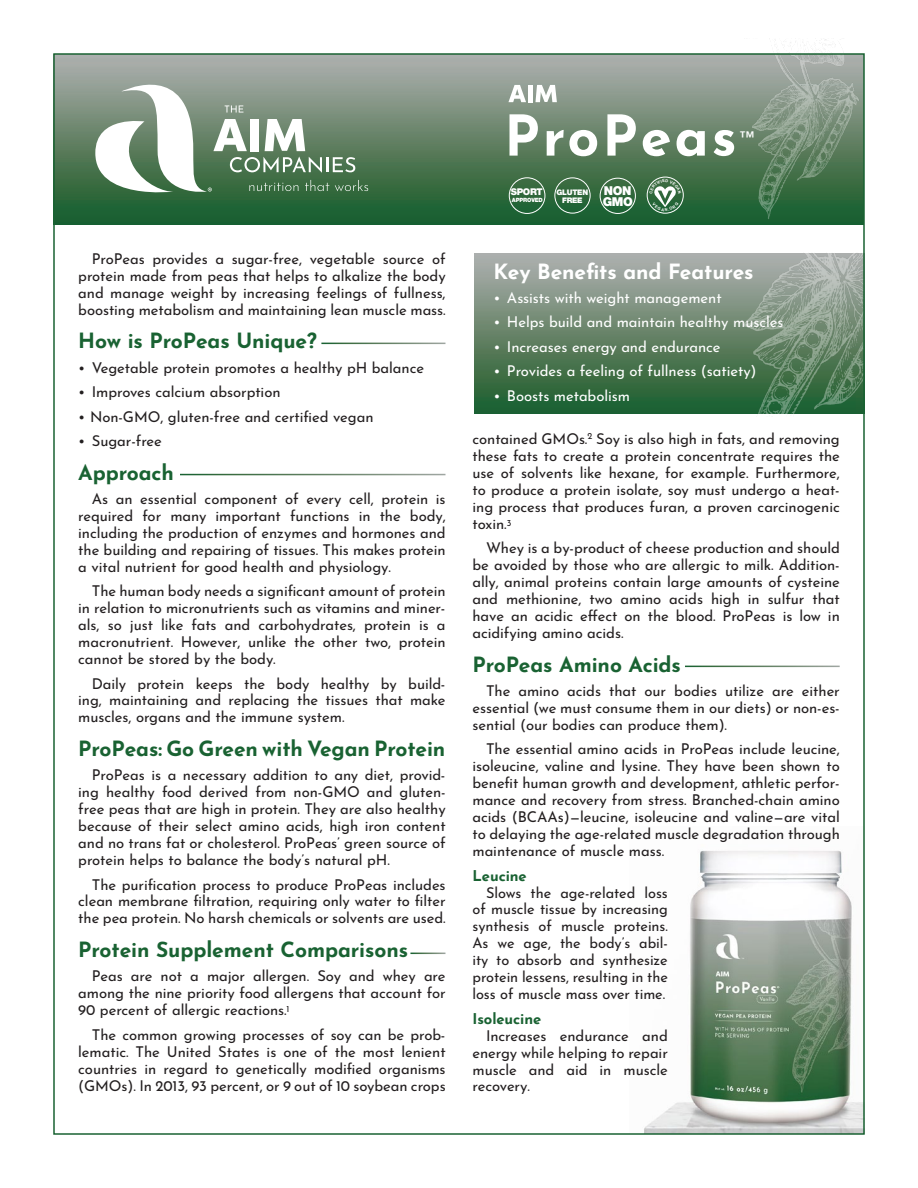
<style>
.page{position:relative;width:918px;height:1188px;background:#fff}
.page>*{position:absolute;margin:0;border:0;box-sizing:border-box;transform-origin:0 0}
.t1{font:700 56.1px "Josefin Sans";letter-spacing:.05em;color:#fff}
.DS_subhead{font:700 21px "Josefin Sans";letter-spacing:-.005em;color:#196232}
.subhead_over_solid_b{font:700 21px "Josefin Sans";letter-spacing:-.005em;color:#fff}
.t2{font:900 extra-condensed 15px "Helvetica";color:#fff}
.DS_body_copy{font:100 14.85px/17px "Josefin Sans";letter-spacing:-.005em;color:#231f20;text-align:justify}
.bullets_in_solid_box{font:100 14.85px "Josefin Sans";letter-spacing:-.005em;color:#fff}
.DS_body_copy-2{font:700 14.85px "Josefin Sans";letter-spacing:-.005em;color:#196232}
.Price{font:900 12.3px "Helvetica Neue LT Std";letter-spacing:-.03em;color:#fff}
.Price-2{font:900 9.3px "Helvetica Neue LT Std";letter-spacing:-.04em;color:#fff}
.Price-3{font:900 7.65px "Helvetica Neue LT Std";letter-spacing:-.03em;color:#fff}
.Price-4{font:900 5.85px "Helvetica Neue LT Std";letter-spacing:-.03em;color:#fff;scale:.95 1}
</style>
<div class="page">
<img style="left:474px;top:254px;width:257px;height:159px">
<img style="left:56px;top:56px;width:806px;height:169px">
<img style="left:644px;top:850px;width:218px;height:282px">
<svg style="left:95px;top:85px;width:273px;height:107px"></svg>
<svg style="left:508px;top:85px;width:18px;height:17px"></svg>
<div style="left:528px;top:85px;width:5px;height:17px;background:#fff"></div>
<svg style="left:535px;top:85px;width:22px;height:17px"></svg>
<div style="left:554px;top:177px;width:37px;height:37px;border:1px solid #fff;border-radius:50%"></div>
<div style="left:600px;top:178px;width:36px;height:36px;border:1px solid #fff;border-radius:50%"></div>
<div style="left:647px;top:177px;width:37px;height:37px;border:1px solid #fff;border-radius:50%"></div>
<img style="left:744px;top:39px;width:118px;height:183px">
<div style="left:509px;top:177px;width:36px;height:37px;border:1px solid #fff;border-radius:50%"></div>
<img style="left:731px;top:253px;width:131px;height:161px">
<svg style="left:649px;top:179px;width:32px;height:32px"></svg>
<p class="DS_body_copy" style="left:78px;top:249px;width:369px;text-indent:14px">ProPeas provides a sugar-free, vegetable source of protein made from peas that helps to alkalize the body and manage weight by increasing feelings of fullness, boosting metabolism and maintaining lean muscle mass.</p>
<p class="DS_subhead" style="left:78px;top:322px;width:240px">How is ProPeas Unique?</p>
<p class="DS_body_copy" style="left:78px;top:358px;width:347px">• Vegetable protein promotes a healthy pH balance</p>
<p class="DS_body_copy" style="left:78px;top:382px;width:204px">• Improves calcium absorption</p>
<p class="DS_body_copy" style="left:78px;top:407px;width:297px">• Non-GMO, gluten-free and certified vegan</p>
<p class="DS_body_copy" style="left:78px;top:431px;width:85px">• Sugar-free</p>
<p class="DS_subhead" style="left:78px;top:454px;width:97px">Approach</p>
<p class="DS_body_copy" style="left:78px;top:489px;width:369px;text-indent:14px">As an essential component of every cell, protein is required for many important functions in the body, including the production of enzymes and hormones and the building and repairing of tissues. This makes protein a vital nutrient for good health and physiology.</p>
<p class="DS_body_copy" style="left:78px;top:581px;width:369px;text-indent:14px">The human body needs a significant amount of protein in relation to micronutrients such as vitamins and miner&shy;als, so just like fats and carbohydrates, protein is a macronutrient. However, unlike the other two, protein cannot be stored by the body.</p>
<p class="DS_body_copy" style="left:78px;top:674px;width:369px;text-indent:14px">Daily protein keeps the body healthy by build&shy;ing, maintaining and replacing the tissues that make muscles, organs and the immune system.</p>
<p class="DS_subhead" style="left:78px;top:730px;width:369px">ProPeas: Go Green with Vegan Protein</p>
<p class="DS_body_copy" style="left:78px;top:765px;width:369px;text-indent:14px">ProPeas is a necessary addition to any diet, provid&shy;ing healthy food derived from non-GMO and gluten&shy;free peas that are high in protein. They are also healthy because of their select amino acids, high iron content and no trans fat or cholesterol. ProPeas’ green source of protein helps to balance the body’s natural pH.</p>
<p class="DS_body_copy" style="left:78px;top:875px;width:369px;text-indent:14px">The purification process to produce ProPeas includes clean membrane filtration, requiring only water to filter the pea protein. No harsh chemicals or solvents are used.</p>
<p class="DS_subhead" style="left:78px;top:931px;width:331px">Protein Supplement Comparisons</p>
<p class="DS_body_copy" style="left:78px;top:966px;width:369px;text-indent:14px">Peas are not a major allergen. Soy and whey are among the nine priority food allergens that account for 90 percent of allergic reactions.<sup>1</sup></p>
<p class="DS_body_copy" style="left:78px;top:1025px;width:369px;text-indent:14px">The common growing processes of soy can be prob&shy;lematic. The United States is one of the most lenient countries in regard to genetically modified organisms (GMOs). In 2013, 93 percent, or 9 out of 10 soybean crops</p>
<p class="t1" style="left:504px;top:86px;width:234px">ProPeas</p>
<p class="t2" style="left:740px;top:128px;width:16px">™</p>
<p class="Price-2" style="left:511px;top:187px;width:33px">SPORT</p>
<p class="Price-4" style="left:512px;top:197px;width:34px">APPROVED</p>
<p class="Price-3" style="left:556px;top:188px;width:33px">GLUTEN</p>
<p class="Price-3" style="left:562px;top:195px;width:22px">FREE</p>
<p class="Price" style="left:604px;top:183px;width:29px">NON</p>
<p class="Price" style="left:603px;top:194px;width:32px">GMO</p>
<p class="subhead_over_solid_b" style="left:494px;top:253px;width:262px">Key Benefits and Features</p>
<p class="bullets_in_solid_box" style="left:494px;top:287px;width:230px">• Assists with weight management</p>
<p class="bullets_in_solid_box" style="left:494px;top:311px;width:291px">• Helps build and maintain healthy muscles</p>
<p class="bullets_in_solid_box" style="left:494px;top:336px;width:229px">• Increases energy and endurance</p>
<p class="bullets_in_solid_box" style="left:494px;top:360px;width:265px">• Provides a feeling of fullness (satiety)</p>
<p class="bullets_in_solid_box" style="left:494px;top:385px;width:138px">• Boosts metabolism</p>
<p class="DS_body_copy" style="left:472px;top:429px;width:369px">contained GMOs.<sup>2</sup> Soy is also high in fats, and removing these fats to create a protein concentrate requires the use of solvents like hexane, for example. Furthermore, to produce a protein isolate, soy must undergo a heat&shy;ing process that produces furan, a proven carcinogenic toxin.<sup>3</sup></p>
<p class="DS_body_copy" style="left:472px;top:539px;width:369px;text-indent:14px">Whey is a by-product of cheese production and should be avoided by those who are allergic to milk. Addition&shy;ally, animal proteins contain large amounts of cysteine and methionine, two amino acids high in sulfur that have an acidic effect on the blood. ProPeas is low in acidifying amino acids.</p>
<p class="DS_subhead" style="left:472px;top:646px;width:210px">ProPeas Amino Acids</p>
<p class="DS_body_copy" style="left:472px;top:681px;width:369px;text-indent:14px">The amino acids that our bodies utilize are either essential (we must consume them in our diets) or non-es&shy;sential (our bodies can produce them).</p>
<p class="DS_body_copy" style="left:472px;top:740px;width:369px;text-indent:14px">The essential amino acids in ProPeas include leucine, isoleucine, valine and lysine. They have been shown to benefit human growth and development, athletic perfor&shy;mance and recovery from stress. Branched-chain amino acids (BCAAs)—leucine, isoleucine and valine—are vital to delaying the age-related muscle degradation through maintenance of muscle mass.</p>
<p class="DS_body_copy-2" style="left:472px;top:862px;width:56px">Leucine</p>
<p class="DS_body_copy" style="left:472px;top:883px;width:197px;text-indent:14px">Slows the age-related loss of muscle tissue by increasing synthesis of muscle proteins.<br>As we age, the body’s abil&shy;ity to absorb and synthesize protein lessens, resulting in the loss of muscle mass over time.</p>
<p class="DS_body_copy-2" style="left:472px;top:1005px;width:70px">Isoleucine</p>
<p class="DS_body_copy" style="left:472px;top:1026px;width:197px;text-indent:14px">Increases endurance and energy while helping to repair muscle and aid in muscle recovery.</p>
</div>
